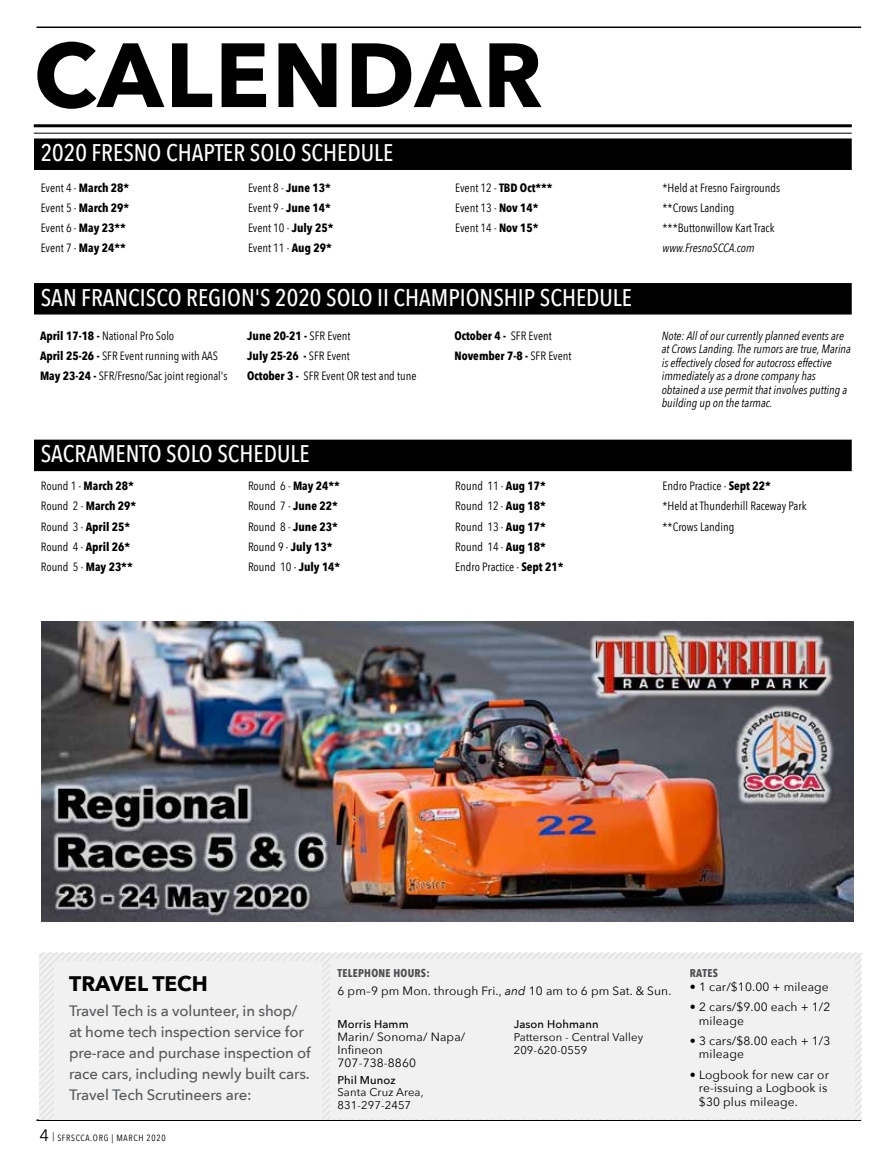
<style>
.page{position:relative;width:891px;height:1161px;background:#fff}
.page>*{position:absolute;margin:0;border:0;box-sizing:border-box;transform-origin:0 0}
.t1{font:700 90px "Avenir Next";letter-spacing:.025em;color:#000}
.t2{font:500 24px "Avenir Next Condensed";color:#fff}
.t3{font:700 21px "Avenir Next";color:#000}
.t4{font:500 15px/21px "Avenir Next";letter-spacing:-.01em;color:#58595b}
.t5{font:12px/20.2px "Avenir Next Condensed";color:#000}
.t6{font:italic 12px/13.5px "Avenir Next Condensed";color:#000}
.t7{font:12px/13.5px "Avenir Next";letter-spacing:.01em;color:#000}
.t8{font:700 12px/20.2px "Avenir Next Condensed";color:#000}
.t9{font:11.25px/12.8px "Avenir Next";letter-spacing:.01em;color:#000}
.t10{font:500 11.25px "Avenir Next";letter-spacing:.01em;color:#000}
.t11{font:700 11.25px "Avenir Next Condensed";letter-spacing:.025em;color:#4d4d4f}
.t12{font:9px "Avenir Next Condensed";letter-spacing:.075em;color:#000}
.s1{font-weight:400}
.s2{font-weight:700}
.s3{font-family:"Avenir Next";font-size:16.5px}
.s4{font-style:italic}
</style>
<div class="page">
<hr style="left:36px;top:1119px;width:825px;height:2px;background:#000">
<hr style="left:36px;top:27px;width:825px;height:1px;background:#000">
<div style="left:34px;top:138px;width:818px;height:32px;background:#000"></div>
<div style="left:34px;top:440px;width:818px;height:31px;background:#000"></div>
<div style="left:34px;top:283px;width:818px;height:32px;background:#000"></div>
<hr style="left:34px;top:124px;width:818px;height:3px;background:#000">
<hr style="left:34px;top:133px;width:818px;height:1px;background:#000">
<svg style="left:40px;top:953px;width:821px;height:166px"></svg>
<div style="left:331px;top:959px;width:524px;height:160px;background:#f1f1f2"></div>
<div style="left:54px;top:961px;width:268px;height:158px;background:#f1f1f2"></div>
<img style="left:41px;top:621px;width:813px;height:301px">
<h1 class="t1" style="left:34px;top:-2px;width:510px">CALENDAR</h1>
<h2 class="t2" style="left:41px;top:138px;width:354px">2020 FRESNO CHAPTER SOLO SCHEDULE</h2>
<p class="t8" style="left:41px;top:177px;width:90px"><span class="s1">Event 4 -</span> March 28*<br><span class="s1">Event 5 -</span> March 29*<br><span class="s1">Event 6 -</span> May 23**<br><span class="s1">Event 7 -</span> May 24**</p>
<p class="t5" style="left:248px;top:177px;width:87px">Event 8 - <span class="s2">June 13*<br></span>Event 9 - <span class="s2">June 14*<br></span>Event 10 - <span class="s2">July 25*<br></span>Event 11 - <span class="s2">Aug 29*</span></p>
<p class="t5" style="left:455px;top:177px;width:99px">Event 12 - <span class="s2">TBD Oct***<br></span>Event 13 - <span class="s2">Nov 14*<br></span>Event 14 - <span class="s2">Nov 15*</span></p>
<p class="t5" style="left:663px;top:177px;width:119px">*Held at Fresno Fairgrounds **Crows Landing ***Buttonwillow Kart Track</p>
<p class="t6" style="left:663px;top:241px;width:94px">www.FresnoSCCA.com</p>
<h2 class="t2" style="left:41px;top:283px;width:593px">SAN FRANCISCO REGION'S 2020 SOLO II CHAMPIONSHIP SCHEDULE</h2>
<p class="t5" style="left:40px;top:325px;width:189px"><span class="s2">April 17-18 -</span> National Pro Solo<br><span class="s2">April 25-26 -</span> SFR Event running with AAS<br><span class="s2">May 23-24 -</span> SFR/Fresno/Sac joint regional's</p>
<p class="t5" style="left:247px;top:325px;width:171px"><span class="s2">June 20-21 -</span> SFR Event<br><span class="s2">July 25-26 -</span> SFR Event<br><span class="s2">October 3 -</span> SFR Event OR test and tune</p>
<p class="t8" style="left:455px;top:325px;width:118px">October 4 - <span class="s1">SFR Event<br></span>November 7-8 - <span class="s1">SFR Event</span></p>
<p class="t6" style="left:662px;top:329px;width:191px">Note: All of our currently planned events are at Crows Landing. The rumors are true, Marina is effectively closed for autocross effective immediately as a drone company has obtained a use permit that involves putting a building up on the tarmac.</p>
<h2 class="t2" style="left:41px;top:439px;width:270px">SACRAMENTO SOLO SCHEDULE</h2>
<p class="t8" style="left:41px;top:476px;width:97px"><span class="s1">Round 1 -</span> March 28*<br><span class="s1">Round 2 -</span> March 29*<br><span class="s1">Round 3 -</span> April 25*<br><span class="s1">Round 4 -</span> April 26*<br><span class="s1">Round 5 -</span> May 23**</p>
<p class="t5" style="left:248px;top:475px;width:94px">Round 6 - <span class="s2">May 24**<br></span>Round 7 - <span class="s2">June 22*<br></span>Round 8 - <span class="s2">June 23*<br></span>Round 9 - <span class="s2">July 13*<br></span>Round 10 - <span class="s2">July 14*</span></p>
<p class="t5" style="left:455px;top:475px;width:110px">Round 11 - <span class="s2">Aug 17*<br></span>Round 12 - <span class="s2">Aug 18*<br></span>Round 13 - <span class="s2">Aug 17*<br></span>Round 14 - <span class="s2">Aug 18*<br></span>Endro Practice - <span class="s2">Sept 21*</span></p>
<p class="t5" style="left:663px;top:475px;width:145px">Endro Practice - <span class="s2">Sept 22*<br></span>*Held at Thunderhill Raceway Park **Crows Landing</p>
<h3 class="t3" style="left:69px;top:965px;width:140px">TRAVEL TECH</h3>
<p class="t4" style="left:69px;top:1000px;width:243px">Travel Tech is a volunteer, in shop/ at home tech inspection service for pre-race and purchase inspection of race cars, including newly built cars.<br>Travel Tech Scrutineers are:</p>
<p class="t12" style="left:40px;top:1130px;width:127px"><span class="s3">4</span> | SFRSCCA.ORG | MARCH 2020</p>
<p class="t11" style="left:337px;top:967px;width:94px">TELEPHONE HOURS:</p>
<p class="t7" style="left:337px;top:984px;width:336px">6 pm–9 pm Mon. through Fri., <span class="s4">and</span> 10 am to 6 pm Sat. &amp; Sun.</p>
<p class="t10" style="left:337px;top:1015px;width:73px">Morris Hamm</p>
<p class="t7" style="left:337px;top:1030px;width:129px;line-height:12.8px">Marin/ Sonoma/ Napa/<br>Infineon<br>707-738-8860</p>
<p class="t10" style="left:337px;top:1070px;width:60px">Phil Munoz</p>
<p class="t9" style="left:337px;top:1085px;width:88px">Santa Cruz Area,<br>831-297-2457</p>
<p class="t10" style="left:514px;top:1015px;width:86px">Jason Hohmann</p>
<p class="t9" style="left:514px;top:1030px;width:131px">Patterson - Central Valley<br>209-620-0559</p>
<p class="t11" style="left:690px;top:967px;width:30px">RATES</p>
<p class="t7" style="left:690px;top:980px;width:140px">• 1 car/$10.00 + mileage</p>
<p class="t7" style="left:699px;top:1000px;width:133px;text-indent:-9px">• 2 cars/$9.00 each + 1/2 mileage</p>
<p class="t7" style="left:699px;top:1034px;width:133px;text-indent:-9px">• 3 cars/$8.00 each + 1/3 mileage</p>
<p class="t7" style="left:699px;top:1067px;width:132px;text-indent:-9px">• Logbook for new car or re-issuing a Logbook is $30 plus mileage.</p>
</div>
